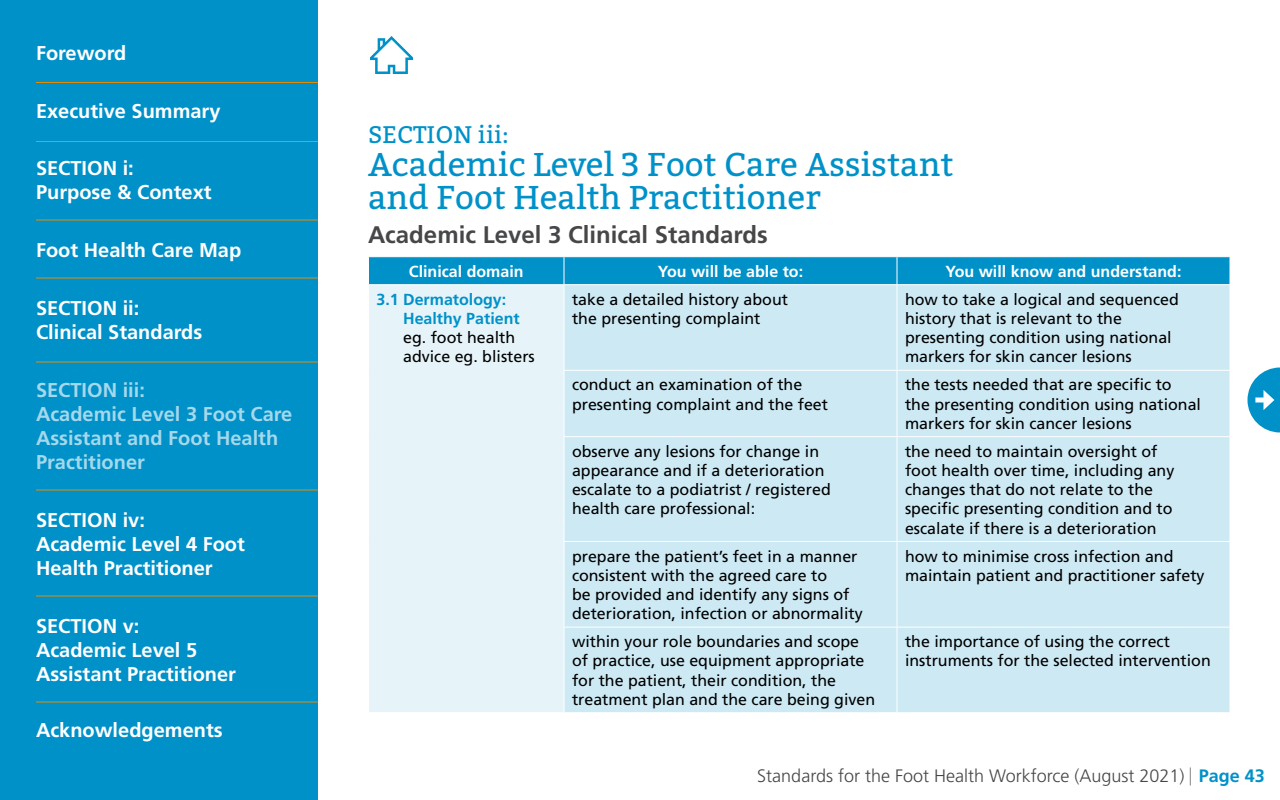
<style>
.page{position:relative;width:1280px;height:800px;background:#fff}
.page>*{position:absolute;margin:0;border:0;box-sizing:border-box;transform-origin:0 0}
.t1{font:33px/33px "Bitter";color:#0091c9}
.t2{font:700 24px "Frutiger LT Std";color:#464749}
.t3{font:24px "Bitter";color:#0091c9}
.t4{font:700 20px/24px "Frutiger LT Std";color:#fff}
.t5{font:700 20px/24px "Frutiger LT Std";color:#a6d8ec}
.t6{font:300 18px "Frutiger LT Std";color:#464749}
.t7{font:16px/19.2px "Frutiger LT Std";color:#000}
.t8{font:700 16px "Frutiger LT Std";color:#fff}
.t9{font:700 16px/19.2px "Frutiger LT Std";color:#0091c9}
.s1{font-weight:700;color:#0091c9}
</style>
<div class="page">
<svg style="left:370px;top:36px;width:43px;height:38px"></svg>
<div style="left:368px;top:285px;width:196px;height:428px;background:#e6f4fa"></div>
<div style="left:565px;top:285px;width:665px;height:427px;background:#cce9f4"></div>
<div style="left:368px;top:257px;width:862px;height:27px;background:#0091c9"></div>
<hr style="left:368px;top:285px;width:1px;height:85px;background:#fff">
<hr style="left:368px;top:370px;width:1px;height:67px;background:#fff">
<hr style="left:368px;top:437px;width:1px;height:105px;background:#fff">
<hr style="left:368px;top:542px;width:1px;height:85px;background:#fff">
<hr style="left:368px;top:627px;width:1px;height:85px;background:#fff">
<hr style="left:368px;top:712px;width:196px;height:1px;background:#fff">
<hr style="left:896px;top:285px;width:2px;height:85px;background:#fff">
<hr style="left:564px;top:370px;width:333px;height:1px;background:#fff">
<hr style="left:897px;top:370px;width:333px;height:1px;background:#fff">
<hr style="left:896px;top:371px;width:2px;height:65px;background:#fff">
<hr style="left:564px;top:436px;width:333px;height:1px;background:#fff">
<hr style="left:897px;top:436px;width:333px;height:1px;background:#fff">
<hr style="left:896px;top:437px;width:2px;height:104px;background:#fff">
<hr style="left:564px;top:541px;width:333px;height:1px;background:#fff">
<hr style="left:897px;top:541px;width:333px;height:1px;background:#fff">
<hr style="left:896px;top:542px;width:2px;height:85px;background:#fff">
<hr style="left:564px;top:627px;width:333px;height:1px;background:#fff">
<hr style="left:897px;top:627px;width:333px;height:1px;background:#fff">
<hr style="left:896px;top:628px;width:2px;height:84px;background:#fff">
<svg style="left:1248px;top:368px;width:32px;height:64px"></svg>
<div style="left:0;top:0;width:318px;height:800px;background:#0091c9"></div>
<hr style="left:36px;top:82px;width:282px;height:1px;background:#e28c05">
<hr style="left:36px;top:141px;width:282px;height:1px;background:#e28c05">
<hr style="left:36px;top:220px;width:282px;height:1px;background:#e28c05">
<hr style="left:36px;top:278px;width:282px;height:1px;background:#e28c05">
<hr style="left:36px;top:362px;width:282px;height:1px;background:#e28c05">
<hr style="left:36px;top:490px;width:282px;height:1px;background:#e28c05">
<hr style="left:36px;top:596px;width:282px;height:1px;background:#e28c05">
<hr style="left:36px;top:702px;width:282px;height:1px;background:#e28c05">
<p class="t4" style="left:36px;top:41px;width:92px">Foreword</p>
<p class="t4" style="left:36px;top:99px;width:186px">Executive Summary</p>
<p class="t4" style="left:36px;top:156px;width:177px">SECTION i:<br>Purpose &amp; Context</p>
<p class="t4" style="left:36px;top:238px;width:207px">Foot Health Care Map</p>
<p class="t4" style="left:36px;top:296px;width:168px">SECTION ii:<br>Clinical Standards</p>
<p class="t5" style="left:36px;top:378px;width:258px">SECTION iii:<br>Academic Level 3 Foot Care<br>Assistant and Foot Health<br>Practitioner</p>
<p class="t4" style="left:36px;top:508px;width:210px">SECTION iv:<br>Academic Level 4 Foot<br>Health Practitioner</p>
<p class="t4" style="left:36px;top:614px;width:202px">SECTION v:<br>Academic Level 5<br>Assistant Practitioner</p>
<p class="t4" style="left:36px;top:718px;width:188px">Acknowledgements</p>
<h2 class="t3" style="left:368px;top:120px;width:142px">SECTION iii:</h2>
<h1 class="t1" style="left:368px;top:149px;width:587px">Academic Level 3 Foot Care Assistant and Foot Health Practitioner</h1>
<h2 class="t2" style="left:368px;top:221px;width:401px">Academic Level 3 Clinical Standards</h2>
<p class="t8" style="left:409px;top:262px;width:116px">Clinical domain</p>
<p class="t8" style="left:658px;top:262px;width:147px">You will be able to:</p>
<p class="t8" style="left:946px;top:262px;width:237px">You will know and understand:</p>
<p class="t9" style="left:403px;top:290px;width:118px;text-indent:-27px">3.1 Dermatology:<br>Healthy Patient</p>
<p class="t7" style="left:403px;top:328px;width:133px">eg. foot health advice eg. blisters</p>
<p class="t7" style="left:572px;top:290px;width:218px">take a detailed history about the presenting complaint</p>
<p class="t7" style="left:905px;top:290px;width:275px">how to take a logical and sequenced history that is relevant to the presenting condition using national markers for skin cancer lesions</p>
<p class="t7" style="left:572px;top:375px;width:258px">conduct an examination of the presenting complaint and the feet</p>
<p class="t7" style="left:905px;top:375px;width:298px">the tests needed that are specific to<br>the presenting condition using national markers for skin cancer lesions</p>
<p class="t7" style="left:572px;top:442px;width:260px">observe any lesions for change in appearance and if a deterioration escalate to a podiatrist / registered health care professional:</p>
<p class="t7" style="left:905px;top:442px;width:271px">the need to maintain oversight of foot health over time, including any changes that do not relate to the specific presenting condition and to escalate if there is a deterioration</p>
<p class="t7" style="left:572px;top:546px;width:292px">prepare the patient’s feet in a manner consistent with the agreed care to<br>be provided and identify any signs of deterioration, infection or abnormality</p>
<p class="t7" style="left:905px;top:546px;width:301px">how to minimise cross infection and maintain patient and practitioner safety</p>
<p class="t7" style="left:572px;top:632px;width:305px">within your role boundaries and scope of practice, use equipment appropriate for the patient, their condition, the treatment plan and the care being given</p>
<p class="t7" style="left:905px;top:632px;width:307px">the importance of using the correct instruments for the selected intervention</p>
<p class="t6" style="left:757px;top:765px;width:509px">Standards for the Foot Health Workforce (August 2021) | <span class="s1">Page 43</span></p>
</div>
